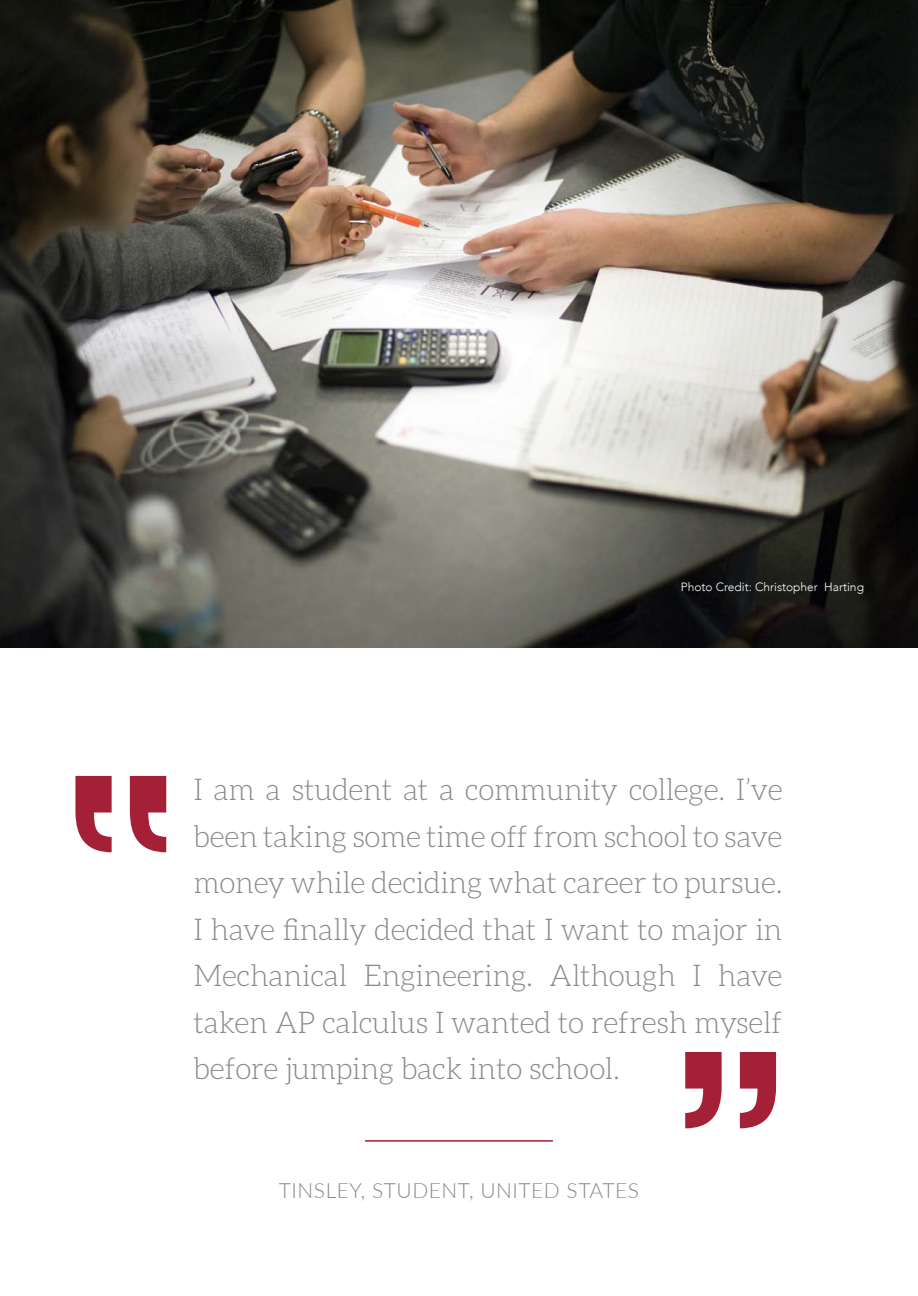
<style>
.page{position:relative;width:918px;height:1296px;background:#fff}
.page>*{position:absolute;margin:0;border:0;box-sizing:border-box;transform-origin:0 0}
.t1{font:300 30px/46.5px "Aleo";letter-spacing:-.01em;color:#878b8d;text-align:justify}
.t2{font:300 21px "Lato";letter-spacing:.025em;color:#878b8d}
.t3{font:300 12px "Avenir";color:#fff}
</style>
<div class="page">
<hr style="left:365px;top:1140px;width:188px;height:2px;background:#a42036">
<img style="left:0;top:0;width:918px;height:648px">
<svg style="left:75px;top:776px;width:37px;height:76px"></svg>
<svg style="left:130px;top:776px;width:36px;height:76px"></svg>
<svg style="left:740px;top:1052px;width:36px;height:76px"></svg>
<svg style="left:685px;top:1052px;width:37px;height:76px"></svg>
<p class="t3" style="left:681px;top:580px;width:185px">Photo Credit: Christopher Harting</p>
<p class="t1" style="left:193px;top:766px;width:591px">I am a student at a community college. I’ve been taking some time off from school to save money while deciding what career to pursue.<br>I have fnally decided that I want to major in Mechanical Engineering. Although I have taken AP calculus I wanted to refresh myself before jumping back into school.</p>
<p class="t2" style="left:279px;top:1176px;width:362px">TINSLEY, STUDENT, UNITED STATES</p>
</div>
